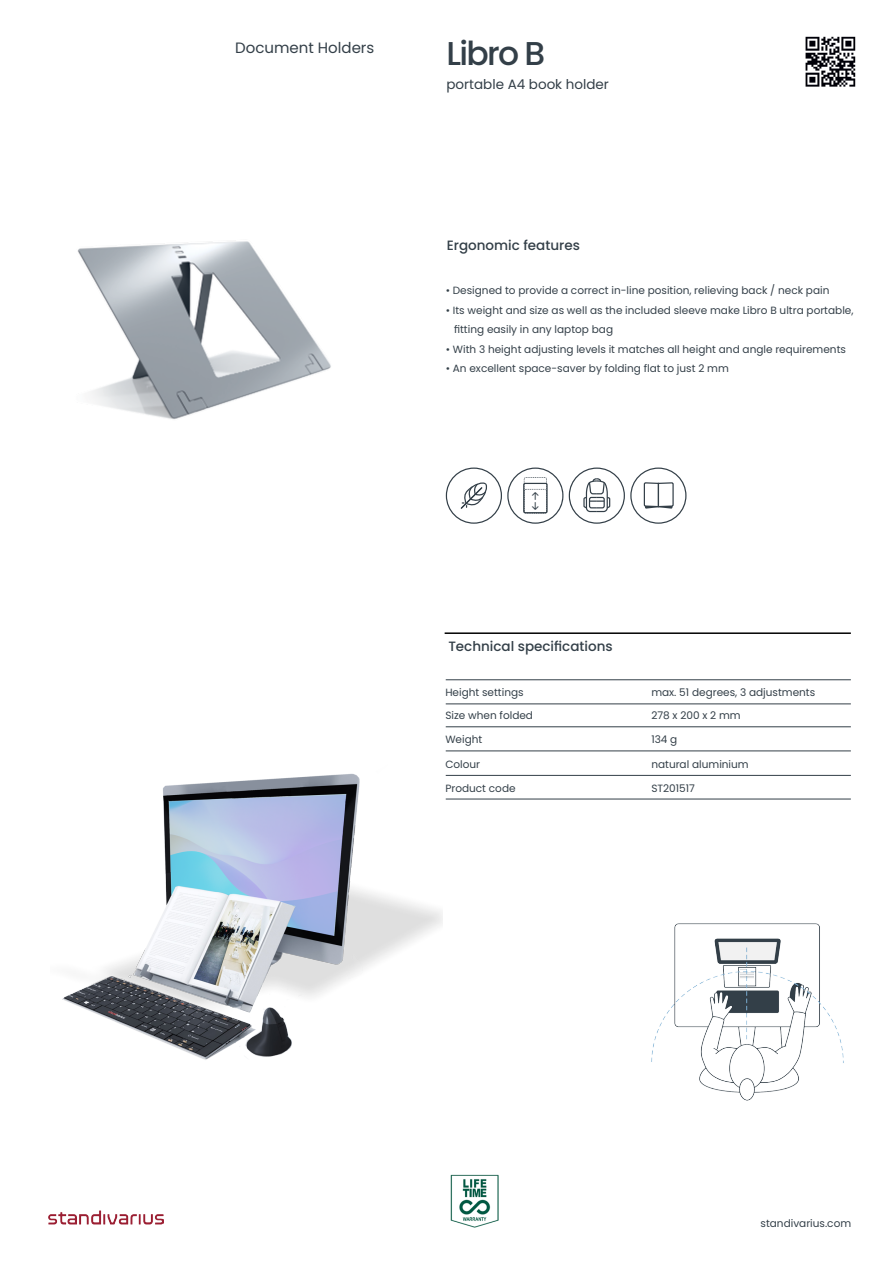
<style>
.page{position:relative;width:893px;height:1263px;background:#fff}
.page>*{position:absolute;margin:0;border:0;box-sizing:border-box;transform-origin:0 0}
.t1{font:500 33px "Poppins";letter-spacing:-.05em;color:#333f48}
.t2{font:15px "Poppins";color:#333f48}
.t3{font:500 13.5px "Poppins";color:#333f48}
.t4{font:13.5px "Poppins";color:#333f48}
.t5{font:10.5px/19.5px "Poppins";color:#333f48}
.t6{font:8.4px "SF Pro Regular wdth opsz 110000 wght 1 FE0000";color:#333f48}
</style>
<div class="page">
<hr style="left:445px;top:632px;width:406px;height:2px;background:#000">
<img style="left:651px;top:923px;width:193px;height:178px">
<svg style="left:569px;top:467px;width:117px;height:57px"></svg>
<img style="left:451px;top:1174px;width:48px;height:54px">
<hr style="left:446px;top:679px;width:405px;height:1px;background:#333f48">
<hr style="left:446px;top:726px;width:405px;height:1px;background:#333f48">
<hr style="left:446px;top:703px;width:405px;height:1px;background:#333f48">
<hr style="left:446px;top:775px;width:405px;height:1px;background:#333f48">
<hr style="left:446px;top:799px;width:405px;height:1px;background:#333f48">
<hr style="left:446px;top:750px;width:405px;height:1px;background:#333f48">
<img style="left:805px;top:36px;width:51px;height:51px">
<img style="left:77px;top:241px;width:254px;height:179px">
<img style="left:62px;top:773px;width:380px;height:287px">
<img style="left:49px;top:1210px;width:115px;height:15px">
<svg style="left:446px;top:467px;width:117px;height:57px"></svg>
<h2 class="t2" style="left:235px;top:39px;width:141px">Document Holders</h2>
<h1 class="t1" style="left:446px;top:34px;width:100px">Libro B</h1>
<p class="t4" style="left:446px;top:77px;width:164px">portable A4 book holder</p>
<p class="t3" style="left:447px;top:237px;width:135px">Ergonomic features</p>
<p class="t5" style="left:446px;top:281px;width:385px">• Designed to provide a correct in-line position, relieving back / neck pain</p>
<p class="t5" style="left:454px;top:300px;width:401px;text-indent:-8px">• Its weight and size as well as the included sleeve make Libro B ultra portable, fitting easily in any laptop bag</p>
<p class="t5" style="left:446px;top:339px;width:402px">• With 3 height adjusting levels it matches all height and angle requirements</p>
<p class="t5" style="left:446px;top:359px;width:285px">• An excellent space-saver by folding flat to just 2 mm</p>
<p class="t6" style="left:531px;top:491px;width:10px">!</p>
<p class="t3" style="left:448px;top:638px;width:166px">Technical specifications</p>
<p class="t5" style="left:445px;top:683px;width:80px">Height settings</p>
<p class="t5" style="left:651px;top:681px;width:165px;line-height:22.5px">max. 51 degrees, 3 adjustments<br>278 x 200 x 2 mm</p>
<p class="t5" style="left:651px;top:730px;width:28px">134 g</p>
<p class="t5" style="left:651px;top:754px;width:99px">natural aluminium</p>
<p class="t5" style="left:651px;top:778px;width:45px">ST201517</p>
<p class="t5" style="left:445px;top:705px;width:89px">Size when folded</p>
<p class="t5" style="left:445px;top:730px;width:38px">Weight</p>
<p class="t5" style="left:445px;top:755px;width:36px">Colour</p>
<p class="t5" style="left:445px;top:778px;width:72px">Product code</p>
<p class="t5" style="left:761px;top:1213px;width:92px">standivarius.com</p>
</div>
